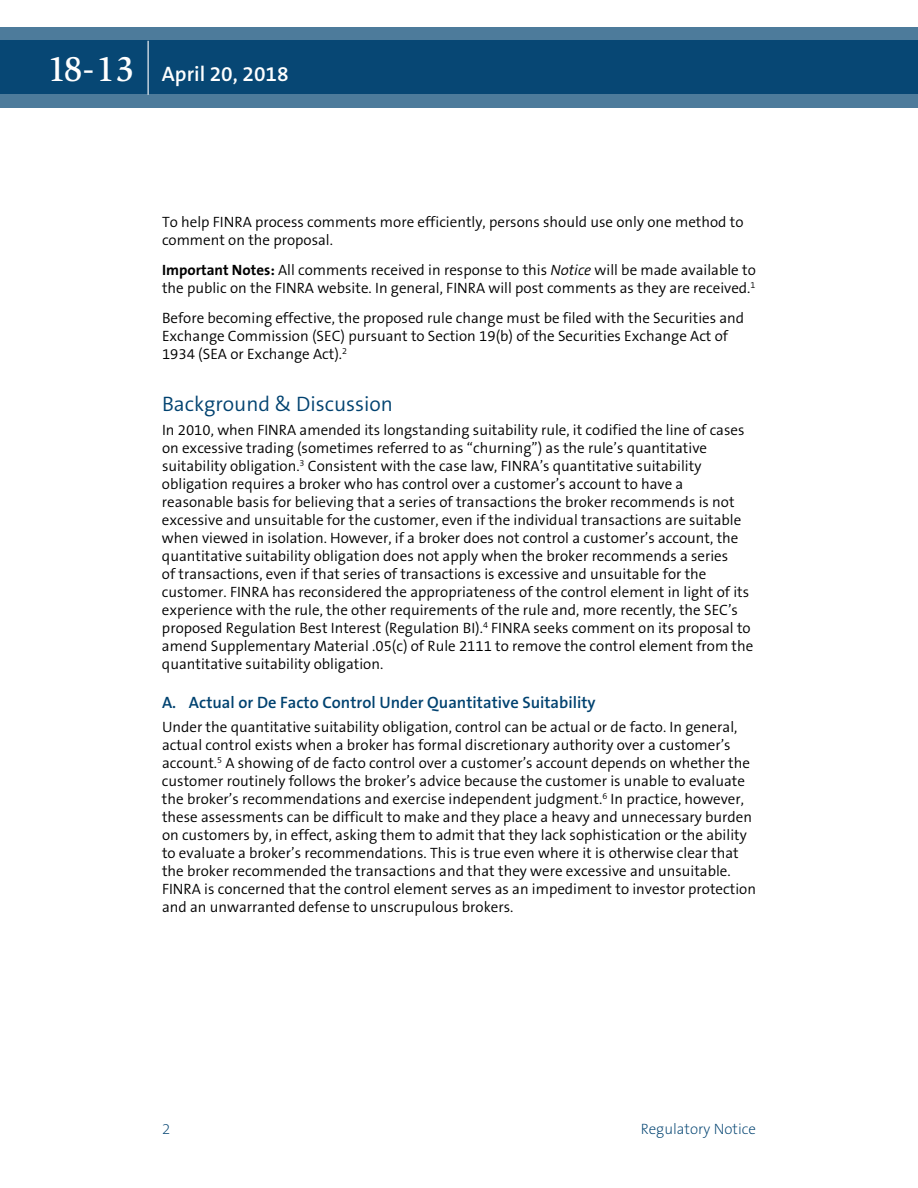
<style>
.page{position:relative;width:918px;height:1188px;background:#fff}
.page>*{position:absolute;margin:0;border:0;box-sizing:border-box;transform-origin:0 0}
.t1{font:300 21px "The Sans B4";color:#004270}
.t2{font:600 21px "The Sans B6";color:#fff}
.t3{font:600 16.5px "The Sans B6";color:#004270}
.t4{font:300 15px/18px "The Sans B4";color:#000}
.t5{font:200 15px "The Sans B2";color:#004270}
.s1{font-family:"Slimbach LT";font-weight:500;font-size:36px}
.s2{font-family:"The Sans B7";font-weight:700}
.s3{font-style:italic}
</style>
<div class="page">
<svg style="left:0;top:27px;width:918px;height:81px;background:#1e5881"></svg>
<hr style="left:148px;top:41px;width:1px;height:54px;background:#fff">
<h1 class="t2" style="left:47px;top:63px;width:243px"><span class="s1">18-13</span> April 20, 2018</h1>
<p class="t4" style="left:162px;top:213px;width:583px">To help FINRA process comments more efficiently, persons should use only one method to comment on the proposal.</p>
<p class="t4" style="left:162px;top:261px;width:595px"><span class="s2">Important Notes:</span> All comments received in response to this <span class="s3">Notice</span> will be made available to the public on the FINRA website. In general, FINRA will post comments as they are received.<sup>1</sup></p>
<p class="t4" style="left:162px;top:309px;width:584px">Before becoming effective, the proposed rule change must be filed with the Securities and<br>Exchange Commission (SEC) pursuant to Section 19(b) of the Securities Exchange Act of<br>1934 (SEA or Exchange Act).<sup>2</sup></p>
<h1 class="t1" style="left:162px;top:393px;width:233px">Background &amp; Discussion</h1>
<p class="t4" style="left:162px;top:422px;width:593px">In 2010, when FINRA amended its longstanding suitability rule, it codified the line of cases on excessive trading (sometimes referred to as “churning”) as the rule’s quantitative suitability obligation.<sup>3</sup> Consistent with the case law, FINRA’s quantitative suitability obligation requires a broker who has control over a customer’s account to have a reasonable basis for believing that a series of transactions the broker recommends is not excessive and unsuitable for the customer, even if the individual transactions are suitable when viewed in isolation. However, if a broker does not control a customer’s account, the quantitative suitability obligation does not apply when the broker recommends a series<br>of transactions, even if that series of transactions is excessive and unsuitable for the customer. FINRA has reconsidered the appropriateness of the control element in light of its experience with the rule, the other requirements of the rule and, more recently, the SEC’s proposed Regulation Best Interest (Regulation BI).<sup>4</sup> FINRA seeks comment on its proposal to amend Supplementary Material .05(c) of Rule 2111 to remove the control element from the quantitative suitability obligation.</p>
<p class="t3" style="left:162px;top:693px;width:435px">A. Actual or De Facto Control Under Quantitative Suitability</p>
<p class="t4" style="left:162px;top:718px;width:596px">Under the quantitative suitability obligation, control can be actual or de facto. In general, actual control exists when a broker has formal discretionary authority over a customer’s account.<sup>5</sup> A showing of de facto control over a customer’s account depends on whether the customer routinely follows the broker’s advice because the customer is unable to evaluate the broker’s recommendations and exercise independent judgment.<sup>6</sup> In practice, however, these assessments can be difficult to make and they place a heavy and unnecessary burden on customers by, in effect, asking them to admit that they lack sophistication or the ability to evaluate a broker’s recommendations. This is true even where it is otherwise clear that the broker recommended the transactions and that they were excessive and unsuitable.<br>FINRA is concerned that the control element serves as an impediment to investor protection and an unwarranted defense to unscrupulous brokers.</p>
<p class="t5" style="left:162px;top:1121px;width:10px">2</p>
<p class="t5" style="left:641px;top:1121px;width:117px">Regulatory Notice</p>
</div>
